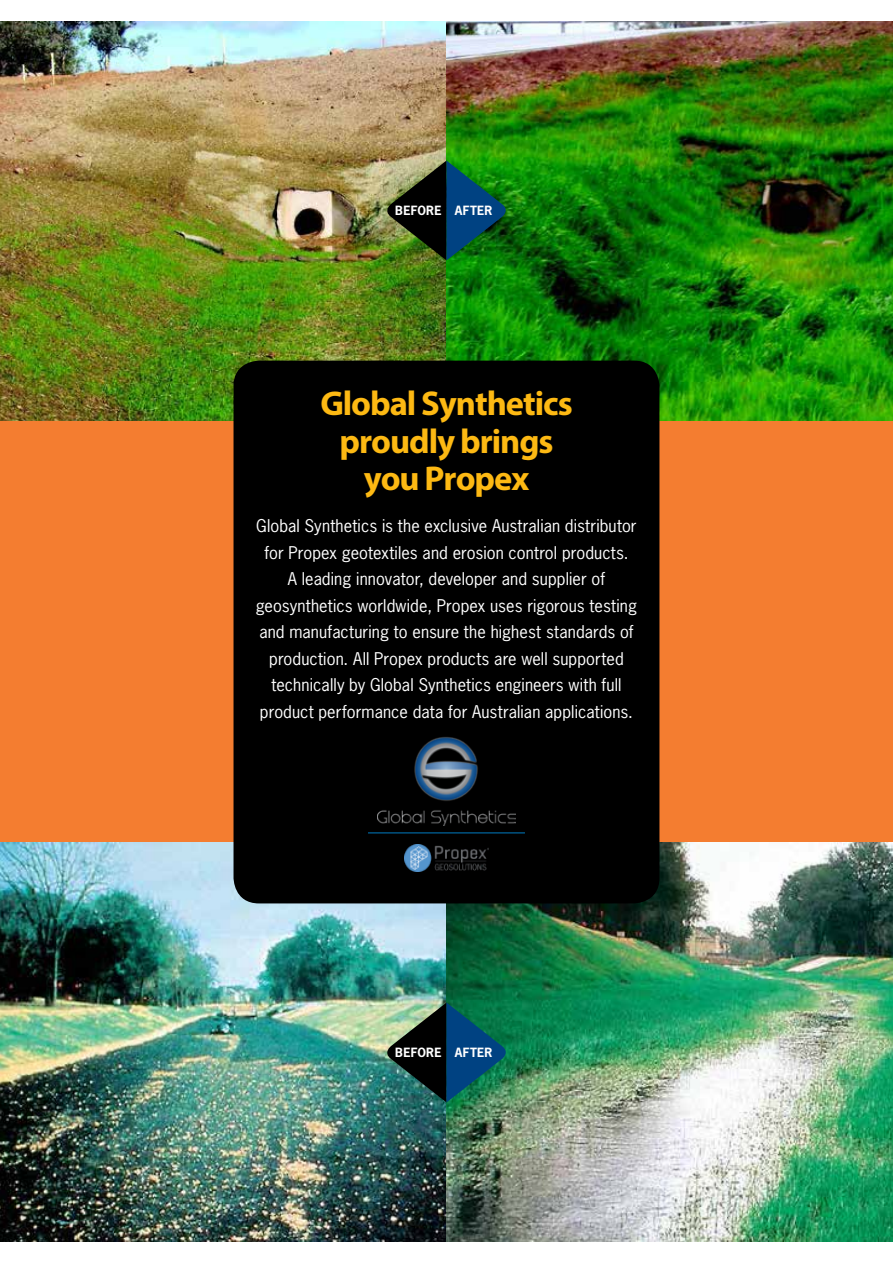
<style>
.page{position:relative;width:893px;height:1263px;background:#fff}
.page>*{position:absolute;margin:0;border:0;box-sizing:border-box;transform-origin:0 0}
.t1{font:700 34.5px/37.5px "Myriad Pro";letter-spacing:-.03em;color:#fdb913;text-align:center}
.t2{font:16.5px/26.5px "News Gothic Std";letter-spacing:.005em;color:#fff;text-align:center}
.t3{font:700 12px "News Gothic Std";letter-spacing:.025em;color:#fff}
</style>
<div class="page">
<img style="left:0;top:21px;width:446px;height:400px">
<img style="left:446px;top:21px;width:447px;height:400px">
<img style="left:383px;top:161px;width:127px;height:99px">
<img style="left:0;top:842px;width:446px;height:400px">
<img style="left:446px;top:842px;width:447px;height:400px">
<img style="left:383px;top:1002px;width:127px;height:100px">
<div style="left:0;top:421px;width:436px;height:421px;background:#f47d30"></div>
<div style="left:436px;top:421px;width:457px;height:421px;background:#f47d30"></div>
<div style="left:234px;top:361px;width:425px;height:542px;background:#000;border-radius:26px"></div>
<hr style="left:368px;top:832px;width:157px;height:1px;background:#007dc3">
<div style="left:374px;top:734px;width:153px;height:103px;background:#000"></div>
<img style="left:378px;top:737px;width:137px;height:89px">
<img style="left:404px;top:844px;width:85px;height:27px">
<p class="t3" style="left:395px;top:203px;width:99px">BEFORE AFTER</p>
<h1 class="t1" style="left:320px;top:384px;width:254px">Global Synthetics proudly brings you Propex</h1>
<p class="t2" style="left:256px;top:513px;width:383px">Global Synthetics is the exclusive Australian distributor for Propex geotextiles and erosion control products.<br>A leading innovator, developer and supplier of geosynthetics worldwide, Propex uses rigorous testing and manufacturing to ensure the highest standards of production. All Propex products are well supported technically by Global Synthetics engineers with full product performance data for Australian applications.</p>
<p class="t3" style="left:395px;top:1045px;width:99px">BEFORE AFTER</p>
</div>
